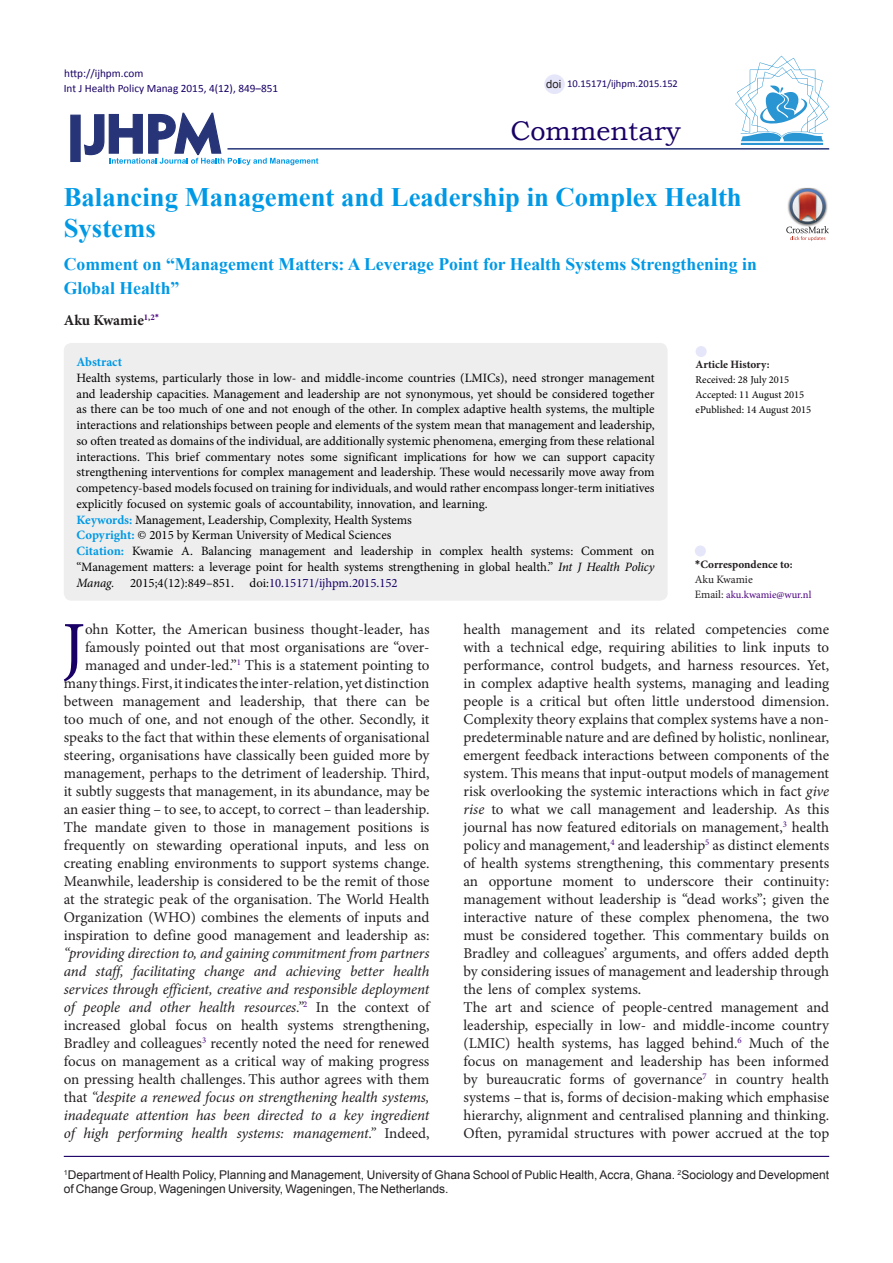
<style>
.page{position:relative;width:893px;height:1263px;background:#fff}
.page>*{position:absolute;margin:0;border:0;box-sizing:border-box;transform-origin:0 0}
.t1{font:70.35px "Minion Pro";color:#190066}
.t2{font:27px "Bookman Old Style";color:#190066}
.Default{font:700 26.7px/31.5px "Times New Roman";color:#0099e5}
.Default-2{font:700 17.7px/24px "Times New Roman";color:#0099e5}
.t3{font:15px/18px "Minion Pro";color:#231f20;text-align:justify}
.Default-3{font:700 15px "Minion Pro";color:#231f20}
.Default-4{font:12.75px/15.8px "Minion Pro";color:#000;text-align:justify}
.Default-5{font:700 12.75px "Minion Pro";color:#0099e5}
.t4{font:12px/14.4px "Arial";color:#231f20}
.t5{font:11.25px "Calibri";color:#190066}
.t6{font:700 11.25px "Minion Pro";color:#231f20}
.t7{font:11.25px "Minion Pro";color:#231f20}
.t8{font:11.25px "Arial";color:#231f20}
.t9{font:10.5px "Minion Pro";color:#000}
.t10{font:10.5px "Minion Pro";color:#4b0082}
.t11{font:10.5px "Calibri";color:#190066}
.s1{font-weight:700;color:#0099e5}
.s2{font-style:italic}
.s3{color:#190066}
.s4{font-family:"Calibri"}
.s5{font-size:11.25px;color:#231f20}
</style>
<div class="page">
<svg style="left:84px;top:112px;width:234px;height:53px"></svg>
<div style="left:70px;top:115px;width:11px;height:47px;background:#273578;border:1px solid #273578"></div>
<hr style="left:227px;top:148px;width:602px;height:2px;background:#273578">
<div style="left:64px;top:343px;width:604px;height:258px;background:#eee;border-radius:8px"></div>
<div style="left:695px;top:545px;width:11px;height:11px;background:#e6e6fa;border-radius:50%"></div>
<div style="left:696px;top:346px;width:11px;height:11px;background:#e6e6fa;border-radius:50%"></div>
<hr style="left:64px;top:1156px;width:765px;height:1px;background:#190066">
<hr style="left:741px;top:143px;width:82px;height:2px;background:#2995d2">
<svg style="left:735px;top:56px;width:94px;height:85px"></svg>
<div style="left:544px;top:74px;width:21px;height:20px;background:#e6e6fa;border-radius:50%"></div>
<img style="left:798px;top:188px;width:18px;height:1px">
<svg style="left:786px;top:189px;width:43px;height:52px"></svg>
<p class="t5" style="left:64px;top:66px;width:81px">http://ijhpm.com</p>
<p class="t5" style="left:64px;top:81px;width:216px">Int J Health Policy Manag 2015, 4(12), 849–851</p>
<p class="t8" style="left:546px;top:76px;width:17px">doi</p>
<p class="t11" style="left:567px;top:77px;width:112px">10.15171/ijhpm.2015.152</p>
<p class="t2" style="left:510px;top:113px;width:172px">Commentary</p>
<p class="Default" style="left:64px;top:180px;width:679px">Balancing Management and Leadership in Complex Health<br>Systems</p>
<p class="Default-2" style="left:64px;top:251px;width:695px">Comment on “Management Matters: A Leverage Point for Health Systems Strengthening in<br>Global Health”</p>
<p class="Default-3" style="left:64px;top:309px;width:97px">Aku Kwamie<sup>1</sup><sup>,</sup><sup>2</sup><sup>*</sup></p>
<p class="Default-5" style="left:77px;top:353px;width:47px">Abstract</p>
<p class="Default-4" style="left:77px;top:370px;width:580px">Health systems, particularly those in low- and middle-income countries (LMICs), need stronger management and leadership capacities. Management and leadership are not synonymous, yet should be considered together as there can be too much of one and not enough of the other. In complex adaptive health systems, the multiple interactions and relationships between people and elements of the system mean that management and leadership, so often treated as domains of the individual, are additionally systemic phenomena, emerging from these relational interactions. This brief commentary notes some significant implications for how we can support capacity strengthening interventions for complex management and leadership. These would necessarily move away from competency-based models focused on training for individuals, and would rather encompass longer-term initiatives explicitly focused on systemic goals of accountability, innovation, and learning.</p>
<p class="Default-4" style="left:77px;top:512px;width:337px"><span class="s1">Keywords:</span> Management, Leadership, Complexity, Health Systems</p>
<p class="Default-4" style="left:77px;top:527px;width:316px"><span class="s1">Copyright:</span> © 2015 by Kerman University of Medical Sciences</p>
<p class="Default-4" style="left:77px;top:543px;width:580px"><span class="s1">Citation:</span> Kwamie A. Balancing management and leadership in complex health systems: Comment on “Management matters: a leverage point for health systems strengthening in global health.” <span class="s2">Int J Health Policy Manag.</span> 2015;4(12):849–851. doi:<span class="s3">10.15171/ijhpm.2015.152</span></p>
<p class="t6" style="left:696px;top:356px;width:76px">Article History:</p>
<p class="t9" style="left:696px;top:372px;width:95px">Received: 28 July 2015</p>
<p class="t9" style="left:696px;top:387px;width:110px">Accepted: 11 August 2015</p>
<p class="t9" style="left:696px;top:402px;width:117px">ePublished: 14 August 2015</p>
<p class="t6" style="left:695px;top:556px;width:99px"><span class="s4">*</span>Correspondence to:</p>
<p class="t7" style="left:695px;top:572px;width:60px">Aku Kwamie</p>
<p class="t10" style="left:695px;top:587px;width:118px"><span class="s5">Email:</span> aku.kwamie@wur.nl</p>
<p class="t3" style="left:64px;top:620px;width:367px;text-align:right">ohn Kotter, the American business thought-leader, has famously pointed out that most organisations are “over&shy;managed and under-led.”<sup>1</sup> This is a statement pointing to many things. First, it indicates the inter-relation, yet distinction between management and leadership, that there can be too much of one, and not enough of the other. Secondly, it speaks to the fact that within these elements of organisational steering, organisations have classically been guided more by management, perhaps to the detriment of leadership. Third, it subtly suggests that management, in its abundance, may be an easier thing – to see, to accept, to correct – than leadership.</p>
<p class="t3" style="left:64px;top:818px;width:367px">The mandate given to those in management positions is frequently on stewarding operational inputs, and less on creating enabling environments to support systems change.<br>Meanwhile, leadership is considered to be the remit of those at the strategic peak of the organisation. The World Health Organization (WHO) combines the elements of inputs and inspiration to define good management and leadership as: <span class="s2">“providing direction to, and gaining commitment from partners and staff, facilitating change and achieving better health services through efficient, creative and responsible deployment of people and other health resources.”</span><sup>2</sup> In the context of increased global focus on health systems strengthening, Bradley and colleagues<sup>3</sup> recently noted the need for renewed focus on management as a critical way of making progress on pressing health challenges. This author agrees with them that <span class="s2">“despite a renewed focus on strengthening health systems, inadequate attention has been directed to a key ingredient of high performing health systems: management.”</span> Indeed,</p>
<p class="t1" style="left:62px;top:600px;width:25px">J</p>
<p class="t3" style="left:463px;top:620px;width:367px">health management and its related competencies come with a technical edge, requiring abilities to link inputs to performance, control budgets, and harness resources. Yet, in complex adaptive health systems, managing and leading people is a critical but often little understood dimension.<br>Complexity theory explains that complex systems have a non&shy;predeterminable nature and are defined by holistic, nonlinear, emergent feedback interactions between components of the system. This means that input-output models of management risk overlooking the systemic interactions which in fact <span class="s2">give rise</span> to what we call management and leadership. As this journal has now featured editorials on management,<sup>3</sup> health policy and management,<sup>4</sup> and leadership<sup>5</sup> as distinct elements of health systems strengthening, this commentary presents an opportune moment to underscore their continuity: management without leadership is “dead works”; given the interactive nature of these complex phenomena, the two must be considered together. This commentary builds on Bradley and colleagues’ arguments, and offers added depth by considering issues of management and leadership through the lens of complex systems.</p>
<p class="t3" style="left:463px;top:998px;width:367px">The art and science of people-centred management and leadership, especially in low- and middle-income country (LMIC) health systems, has lagged behind.<sup>6</sup> Much of the focus on management and leadership has been informed by bureaucratic forms of governance<sup>7</sup> in country health systems –that is, forms of decision-making which emphasise hierarchy, alignment and centralised planning and thinking.<br>Often, pyramidal structures with power accrued at the top</p>
<p class="t4" style="left:64px;top:1167px;width:767px"><sup>1</sup>Department of Health Policy, Planning and Management, University of Ghana School of Public Health, Accra, Ghana. <sup>2</sup>Sociology and Development of Change Group, Wageningen University, Wageningen, The Netherlands.</p>
</div>
